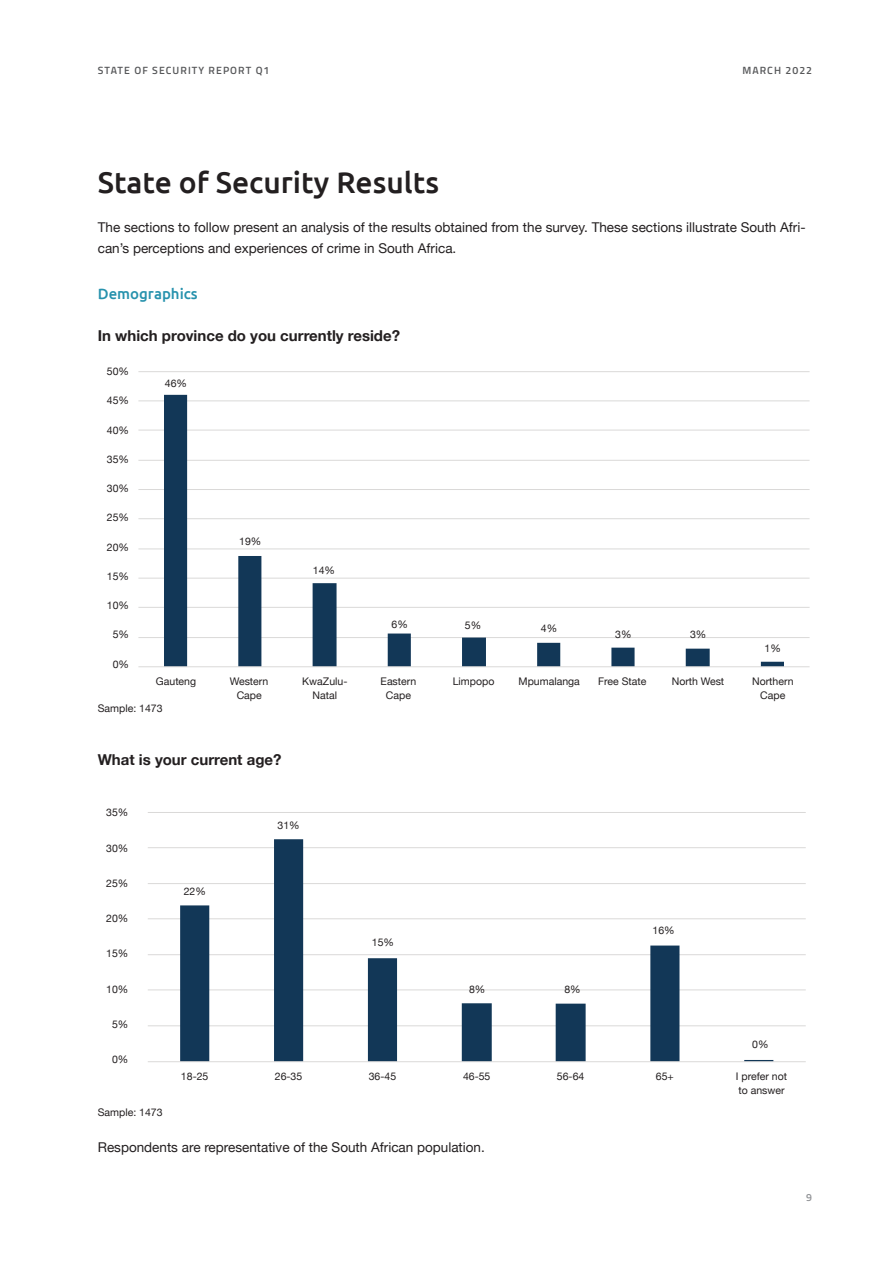
<style>
.page{position:relative;width:893px;height:1263px;background:#fff}
.page>*{position:absolute;margin:0;border:0;box-sizing:border-box;transform-origin:0 0}
.NEW_HEADER{font:500 30px "Ubuntu";color:#231f20}
.Body_copy{font:700 15px "Helvetica Neue";color:#231f20}
.NEW_HEADER-2{font:700 15px "Helvetica Neue";color:#231f20}
.Sub_heading{font:500 15px "Ubuntu";color:#2792ad}
.NEW_HEADER-3{font:13.5px/21px "Helvetica Neue";color:#231f20}
.Body_copy-2{font:13.5px "Helvetica Neue";color:#231f20}
.NEW_HEADER-4{font:10.5px/14.2px "Helvetica Neue";color:#231f20;text-align:center}
.t1{font:600 10.5px "Titillium Web";letter-spacing:.1em;color:#57585a}
.Body_copy-3{font:10.5px "Helvetica Neue";color:#231f20}
.t2{font:600 10.5px "Titillium Web";color:#939598}
</style>
<div class="page">
<hr style="left:138px;top:637px;width:672px;height:1px;background:#dad9d8">
<hr style="left:138px;top:607px;width:672px;height:1px;background:#dad9d8">
<hr style="left:138px;top:578px;width:672px;height:1px;background:#dad9d8">
<hr style="left:138px;top:549px;width:672px;height:1px;background:#dad9d8">
<hr style="left:138px;top:518px;width:672px;height:1px;background:#dad9d8">
<hr style="left:138px;top:489px;width:672px;height:1px;background:#dad9d8">
<hr style="left:138px;top:460px;width:672px;height:1px;background:#dad9d8">
<hr style="left:138px;top:430px;width:672px;height:1px;background:#dad9d8">
<hr style="left:138px;top:401px;width:672px;height:1px;background:#dad9d8">
<hr style="left:138px;top:371px;width:672px;height:1px;background:#dad9d8">
<svg style="left:164px;top:395px;width:620px;height:271px"></svg>
<hr style="left:138px;top:666px;width:672px;height:1px;background:#dad9d8">
<hr style="left:148px;top:1025px;width:658px;height:1px;background:#dad9d8">
<hr style="left:148px;top:990px;width:658px;height:1px;background:#dad9d8">
<hr style="left:148px;top:954px;width:658px;height:1px;background:#dad9d8">
<hr style="left:148px;top:918px;width:658px;height:1px;background:#dad9d8">
<hr style="left:148px;top:883px;width:658px;height:1px;background:#dad9d8">
<hr style="left:148px;top:847px;width:658px;height:1px;background:#dad9d8">
<hr style="left:148px;top:812px;width:658px;height:1px;background:#dad9d8">
<svg style="left:180px;top:839px;width:593px;height:222px"></svg>
<hr style="left:148px;top:1061px;width:658px;height:1px;background:#dad9d8">
<p class="t1" style="left:98px;top:63px;width:173px">STATE OF SECURITY REPORT Q1</p>
<p class="t1" style="left:742px;top:63px;width:71px">MARCH 2022</p>
<p class="NEW_HEADER" style="left:98px;top:164px;width:343px">State of Security Results</p>
<p class="NEW_HEADER-3" style="left:98px;top:218px;width:709px">The sections to follow present an analysis of the results obtained from the survey. These sections illustrate South Afri&shy;can’s perceptions and experiences of crime in South Africa.</p>
<p class="Sub_heading" style="left:98px;top:285px;width:101px">Demographics</p>
<p class="Body_copy" style="left:98px;top:324px;width:304px">In which province do you currently reside?</p>
<p class="NEW_HEADER-4" style="left:107px;top:365px;width:24px">50%</p>
<p class="NEW_HEADER-4" style="left:107px;top:394px;width:24px">45%</p>
<p class="NEW_HEADER-4" style="left:107px;top:423px;width:24px">40%</p>
<p class="NEW_HEADER-4" style="left:107px;top:453px;width:24px">35%</p>
<p class="NEW_HEADER-4" style="left:107px;top:482px;width:24px">30%</p>
<p class="NEW_HEADER-4" style="left:107px;top:511px;width:24px">25%</p>
<p class="NEW_HEADER-4" style="left:107px;top:540px;width:24px">20%</p>
<p class="NEW_HEADER-4" style="left:107px;top:570px;width:24px">15%</p>
<p class="NEW_HEADER-4" style="left:107px;top:599px;width:24px">10%</p>
<p class="NEW_HEADER-4" style="left:113px;top:628px;width:18px">5%</p>
<p class="NEW_HEADER-4" style="left:113px;top:657px;width:18px">0%</p>
<p class="NEW_HEADER-4" style="left:156px;top:674px;width:42px">Gauteng</p>
<p class="NEW_HEADER-4" style="left:230px;top:674px;width:40px">Western<br>Cape</p>
<p class="NEW_HEADER-4" style="left:381px;top:674px;width:37px">Eastern<br>Cape</p>
<p class="NEW_HEADER-4" style="left:453px;top:674px;width:43px">Limpopo</p>
<p class="NEW_HEADER-4" style="left:519px;top:674px;width:63px">Mpumalanga</p>
<p class="NEW_HEADER-4" style="left:598px;top:674px;width:50px">Free State</p>
<p class="NEW_HEADER-4" style="left:672px;top:674px;width:54px">North West</p>
<p class="NEW_HEADER-4" style="left:752px;top:674px;width:43px">Northern<br>Cape</p>
<p class="NEW_HEADER-4" style="left:165px;top:376px;width:24px">46%</p>
<p class="NEW_HEADER-4" style="left:239px;top:535px;width:24px">19%</p>
<p class="NEW_HEADER-4" style="left:313px;top:564px;width:24px">14%</p>
<p class="NEW_HEADER-4" style="left:391px;top:617px;width:18px">6%</p>
<p class="NEW_HEADER-4" style="left:465px;top:619px;width:18px">5%</p>
<p class="NEW_HEADER-4" style="left:541px;top:622px;width:18px">4%</p>
<p class="NEW_HEADER-4" style="left:615px;top:628px;width:18px">3%</p>
<p class="NEW_HEADER-4" style="left:690px;top:628px;width:18px">3%</p>
<p class="NEW_HEADER-4" style="left:765px;top:642px;width:18px">1%</p>
<p class="NEW_HEADER-4" style="left:302px;top:674px;width:47px">KwaZulu-<br>Natal</p>
<p class="Body_copy-3" style="left:98px;top:700px;width:66px">Sample: 1473</p>
<p class="NEW_HEADER-2" style="left:98px;top:748px;width:185px">What is your current age?</p>
<p class="NEW_HEADER-4" style="left:106px;top:806px;width:24px">35%</p>
<p class="NEW_HEADER-4" style="left:106px;top:841px;width:24px">30%</p>
<p class="NEW_HEADER-4" style="left:106px;top:876px;width:24px">25%</p>
<p class="NEW_HEADER-4" style="left:106px;top:912px;width:24px">20%</p>
<p class="NEW_HEADER-4" style="left:106px;top:947px;width:24px">15%</p>
<p class="NEW_HEADER-4" style="left:106px;top:982px;width:24px">10%</p>
<p class="NEW_HEADER-4" style="left:112px;top:1017px;width:18px">5%</p>
<p class="NEW_HEADER-4" style="left:112px;top:1053px;width:18px">0%</p>
<p class="NEW_HEADER-4" style="left:184px;top:885px;width:24px">22%</p>
<p class="NEW_HEADER-4" style="left:278px;top:818px;width:24px">31%</p>
<p class="NEW_HEADER-4" style="left:372px;top:936px;width:24px">15%</p>
<p class="NEW_HEADER-4" style="left:469px;top:982px;width:18px">8%</p>
<p class="NEW_HEADER-4" style="left:564px;top:982px;width:18px">8%</p>
<p class="NEW_HEADER-4" style="left:652px;top:924px;width:24px">16%</p>
<p class="NEW_HEADER-4" style="left:752px;top:1037px;width:18px">0%</p>
<p class="NEW_HEADER-4" style="left:181px;top:1069px;width:29px">18-25</p>
<p class="NEW_HEADER-4" style="left:275px;top:1069px;width:29px">26-35</p>
<p class="NEW_HEADER-4" style="left:369px;top:1069px;width:29px">36-45</p>
<p class="NEW_HEADER-4" style="left:463px;top:1069px;width:29px">46-55</p>
<p class="NEW_HEADER-4" style="left:557px;top:1069px;width:29px">56-64</p>
<p class="NEW_HEADER-4" style="left:656px;top:1069px;width:19px">65+</p>
<p class="NEW_HEADER-4" style="left:736px;top:1069px;width:53px;text-align:left">I prefer not to answer</p>
<p class="NEW_HEADER-4" style="left:98px;top:1106px;width:66px">Sample: 1473</p>
<p class="Body_copy-2" style="left:98px;top:1137px;width:389px">Respondents are representative of the South African population.</p>
<p class="t2" style="left:806px;top:1189px;width:7px">9</p>
</div>
